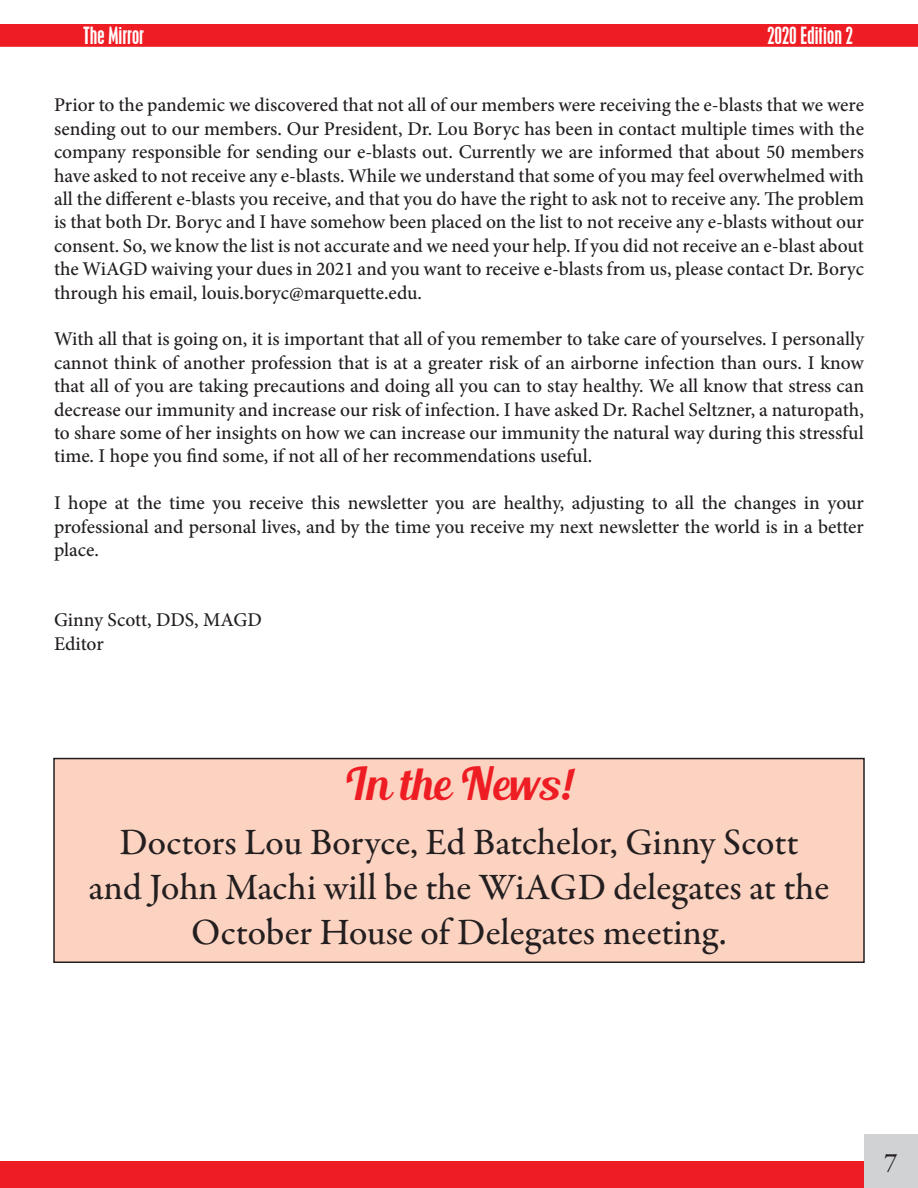
<style>
.page{position:relative;width:918px;height:1188px;background:#fff}
.page>*{position:absolute;margin:0;border:0;box-sizing:border-box;transform-origin:0 0}
.t1{font:45px "Blenda Script";color:#ee1d23}
.t2{font:500 37.5px/45px "Garamond Premr Pro";color:#231f20;text-align:center}
.t3{font:500 27px "Garamond Premr Pro";color:#231f20}
.t4{font:condensed 21px "Placard";color:#fff}
.t5{font:500 19.5px/23.4px "Minion Pro";color:#231f20;text-align:justify}
</style>
<div class="page">
<div style="left:0;top:24px;width:918px;height:23px;background:#ee1d23"></div>
<div style="left:0;top:1161px;width:864px;height:27px;background:#ee1d23"></div>
<div style="left:864px;top:1134px;width:54px;height:54px;background:#d1d2d4"></div>
<div style="left:54px;top:759px;width:810px;height:203px;background:#fcd2c0"></div>
<div style="left:53px;top:758px;width:812px;height:205px;border:2px solid #231f20"></div>
<p class="t4" style="left:83px;top:23px;width:62px">The Mirror</p>
<p class="t4" style="left:767px;top:23px;width:87px">2020 Edition 2</p>
<p class="t5" style="left:54px;top:93px;width:812px">Prior to the pandemic we discovered that not all of our members were receiving the e-blasts that we were sending out to our members. Our President, Dr. Lou Boryc has been in contact multiple times with the company responsible for sending our e-blasts out. Currently we are informed that about 50 members have asked to not receive any e-blasts. While we understand that some of you may feel overwhelmed with all the different e-blasts you receive, and that you do have the right to ask not to receive any. The problem is that both Dr. Boryc and I have somehow been placed on the list to not receive any e-blasts without our consent. So, we know the list is not accurate and we need your help. If you did not receive an e-blast about the WiAGD waiving your dues in 2021 and you want to receive e-blasts from us, please contact Dr. Boryc through his email, louis.boryc@marquette.edu.</p>
<p class="t5" style="left:54px;top:327px;width:812px">With all that is going on, it is important that all of you remember to take care of yourselves. I personally cannot think of another profession that is at a greater risk of an airborne infection than ours. I know that all of you are taking precautions and doing all you can to stay healthy. We all know that stress can decrease our immunity and increase our risk of infection. I have asked Dr. Rachel Seltzner, a naturopath, to share some of her insights on how we can increase our immunity the natural way during this stressful time. I hope you find some, if not all of her recommendations useful.</p>
<p class="t5" style="left:54px;top:491px;width:812px">I hope at the time you receive this newsletter you are healthy, adjusting to all the changes in your professional and personal lives, and by the time you receive my next newsletter the world is in a better place.</p>
<p class="t5" style="left:54px;top:608px;width:209px">Ginny Scott, DDS, MAGD</p>
<p class="t5" style="left:54px;top:632px;width:51px">Editor</p>
<p class="t1" style="left:344px;top:755px;width:232px">In the News!</p>
<p class="t2" style="left:119px;top:820px;width:681px">Doctors Lou Boryce, Ed Batchelor, Ginny Scott</p>
<p class="t2" style="left:89px;top:865px;width:742px">and John Machi will be the WiAGD delegates at the<br>October House of Delegates meeting.</p>
<p class="t3" style="left:884px;top:1146px;width:15px">7</p>
</div>
